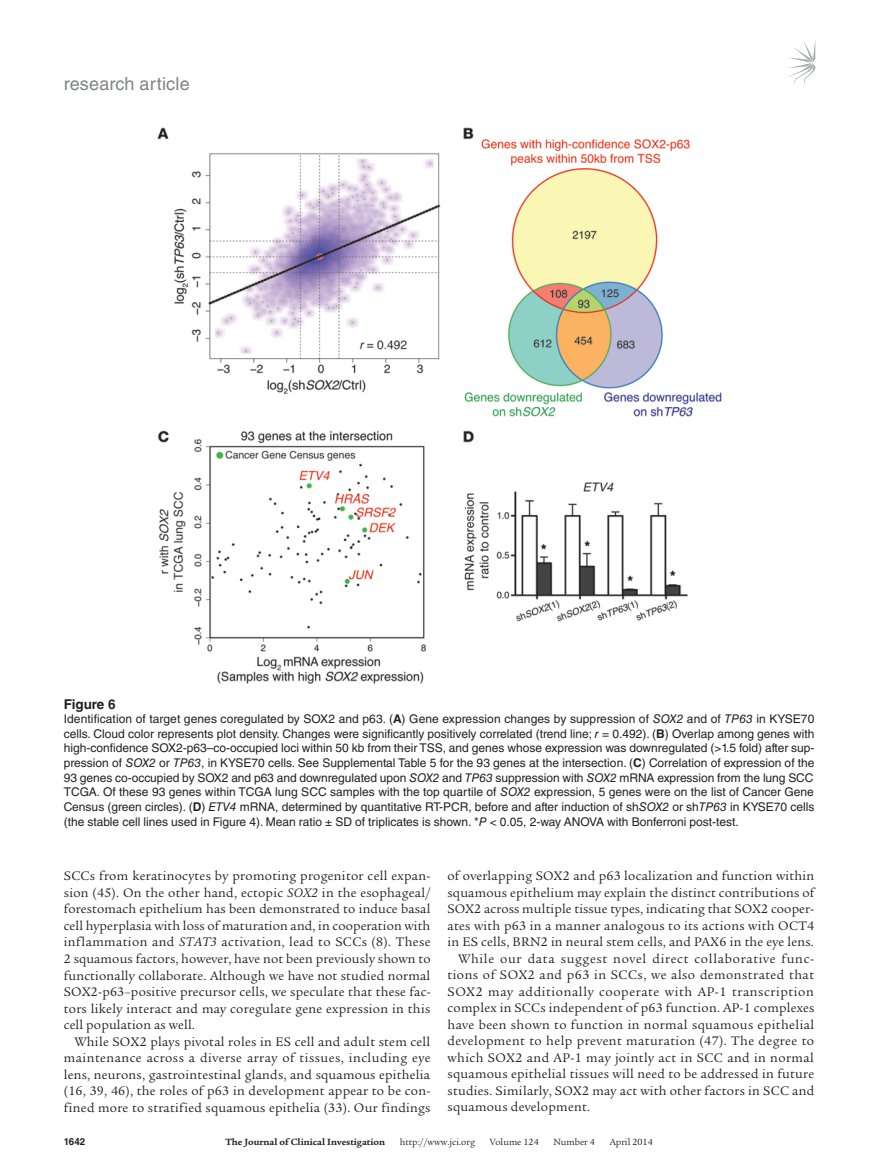
<style>
.page{position:relative;width:878px;height:1175px;background:#fff}
.page>*{position:absolute;margin:0;border:0;box-sizing:border-box;transform-origin:0 0}
.t1{font:18px "Helvetica LT Std";letter-spacing:.01em;color:#808285}
.t2{font:13.5px/16.5px "Legacy Serif Std";letter-spacing:.02em;color:#231f20;text-align:justify}
.t3{font:13.5px "Legacy Serif Std";letter-spacing:.045em;color:#231f20}
.t4{font:13.5px "Legacy Serif Std";letter-spacing:.05em;color:#231f20}
.t5{font:700 13.5px "Helvetica LT Std";color:#231f20}
.t6{font:12px/14.7px "Helvetica LT Std";color:#231f20;text-align:justify}
.t7{font:9.75px "Legacy Serif Std";color:#231f20}
.t8{font:700 9.75px "Legacy Serif Std";color:#231f20}
.t9{font:700 9.75px "Helvetica LT Std";color:#231f20}
.s1{font-weight:700}
.s2{font-style:italic}
</style>
<div class="page">
<svg style="left:789px;top:42px;width:26px;height:43px"></svg>
<img style="left:157px;top:127px;width:565px;height:557px">
<h1 class="t1" style="left:64px;top:73px;width:127px">research article</h1>
<p class="t5" style="left:64px;top:695px;width:53px">Figure 6</p>
<p class="t6" style="left:64px;top:711px;width:752px">Identification of target genes coregulated by SOX2 and p63. (<span class="s1">A</span>) Gene expression changes by suppression of <span class="s2">SOX2</span> and of <span class="s2">TP63</span> in KYSE70 cells. Cloud color represents plot density. Changes were significantly positively correlated (trend line; <span class="s2">r</span> = 0.492). (<span class="s1">B</span>) Overlap among genes with high-confidence SOX2-p63–co-occupied loci within 50 kb from their TSS, and genes whose expression was downregulated (&gt;1.5 fold) after sup&shy;pression of <span class="s2">SOX2</span> or <span class="s2">TP63</span>, in KYSE70 cells. See Supplemental Table 5 for the 93 genes at the intersection. (<span class="s1">C</span>) Correlation of expression of the 93 genes co-occupied by SOX2 and p63 and downregulated upon <span class="s2">SOX2</span> and <span class="s2">TP63</span> suppression with <span class="s2">SOX2</span> mRNA expression from the lung SCC TCGA. Of these 93 genes within TCGA lung SCC samples with the top quartile of <span class="s2">SOX2</span> expression, 5 genes were on the list of Cancer Gene Census (green circles). (<span class="s1">D</span>) <span class="s2">ETV4</span> mRNA, determined by quantitative RT-PCR, before and after induction of sh<span class="s2">SOX2</span> or sh<span class="s2">TP63</span> in KYSE70 cells (the stable cell lines used in Figure 4). Mean ratio ± SD of triplicates is shown. *<span class="s2">P</span> &lt; 0.05, 2-way ANOVA with Bonferroni post-test.</p>
<p class="t2" style="left:64px;top:868px;width:368px">SCCs from keratinocytes by promoting progenitor cell expan&shy;sion (45). On the other hand, ectopic <span class="s2">SOX2</span> in the esophageal/ forestomach epithelium has been demonstrated to induce basal cell hyperplasia with loss of maturation and, in cooperation with inflammation and <span class="s2">STAT3</span> activation, lead to SCCs (8). These 2 squamous factors, however, have not been previously shown to functionally collaborate. Although we have not studied normal SOX2-p63–positive precursor cells, we speculate that these fac&shy;tors likely interact and may coregulate gene expression in this cell population as well.</p>
<p class="t2" style="left:64px;top:1033px;width:368px;text-indent:11px">While SOX2 plays pivotal roles in ES cell and adult stem cell maintenance across a diverse array of tissues, including eye lens, neurons, gastrointestinal glands, and squamous epithelia (16, 39, 46), the roles of p63 in development appear to be con&shy;fined more to stratified squamous epithelia (33). Our findings</p>
<p class="t2" style="left:447px;top:868px;width:368px">of overlapping SOX2 and p63 localization and function within</p>
<p class="t2" style="left:447px;top:884px;width:368px">squamous epithelium may explain the distinct contributions of</p>
<p class="t2" style="left:447px;top:901px;width:368px">SOX2 across multiple tissue types, indicating that SOX2 cooper-</p>
<p class="t2" style="left:447px;top:917px;width:368px">ates with p63 in a manner analogous to its actions with OCT4</p>
<p class="t2" style="left:447px;top:934px;width:368px">in ES cells, BRN2 in neural stem cells, and PAX6 in the eye lens.</p>
<p class="t4" style="left:458px;top:951px;width:357px">While our data suggest novel direct collaborative func-</p>
<p class="t2" style="left:447px;top:967px;width:368px">tions of SOX2 and p63 in SCCs, we also demonstrated that</p>
<p class="t3" style="left:447px;top:984px;width:368px">SOX2 may additionally cooperate with AP-1 transcription</p>
<p class="t2" style="left:447px;top:1000px;width:368px">complex in SCCs independent of p63 function. AP-1 complexes</p>
<p class="t2" style="left:447px;top:1016px;width:368px">have been shown to function in normal squamous epithelial</p>
<p class="t2" style="left:447px;top:1033px;width:368px">development to help prevent maturation (47). The degree to</p>
<p class="t2" style="left:447px;top:1049px;width:368px">which SOX2 and AP-1 may jointly act in SCC and in normal</p>
<p class="t2" style="left:447px;top:1066px;width:368px">squamous epithelial tissues will need to be addressed in future</p>
<p class="t2" style="left:447px;top:1082px;width:368px">studies. Similarly, SOX2 may act with other factors in SCC and</p>
<p class="t2" style="left:447px;top:1099px;width:144px">squamous development.</p>
<p class="t9" style="left:64px;top:1135px;width:23px">1642</p>
<p class="t8" style="left:225px;top:1135px;width:161px">The Journal of Clinical Investigation</p>
<p class="t7" style="left:400px;top:1136px;width:77px">http://www.jci.org</p>
<p class="t7" style="left:489px;top:1136px;width:50px">Volume 124</p>
<p class="t7" style="left:553px;top:1136px;width:43px">Number 4</p>
<p class="t7" style="left:609px;top:1136px;width:45px">April 2014</p>
</div>
